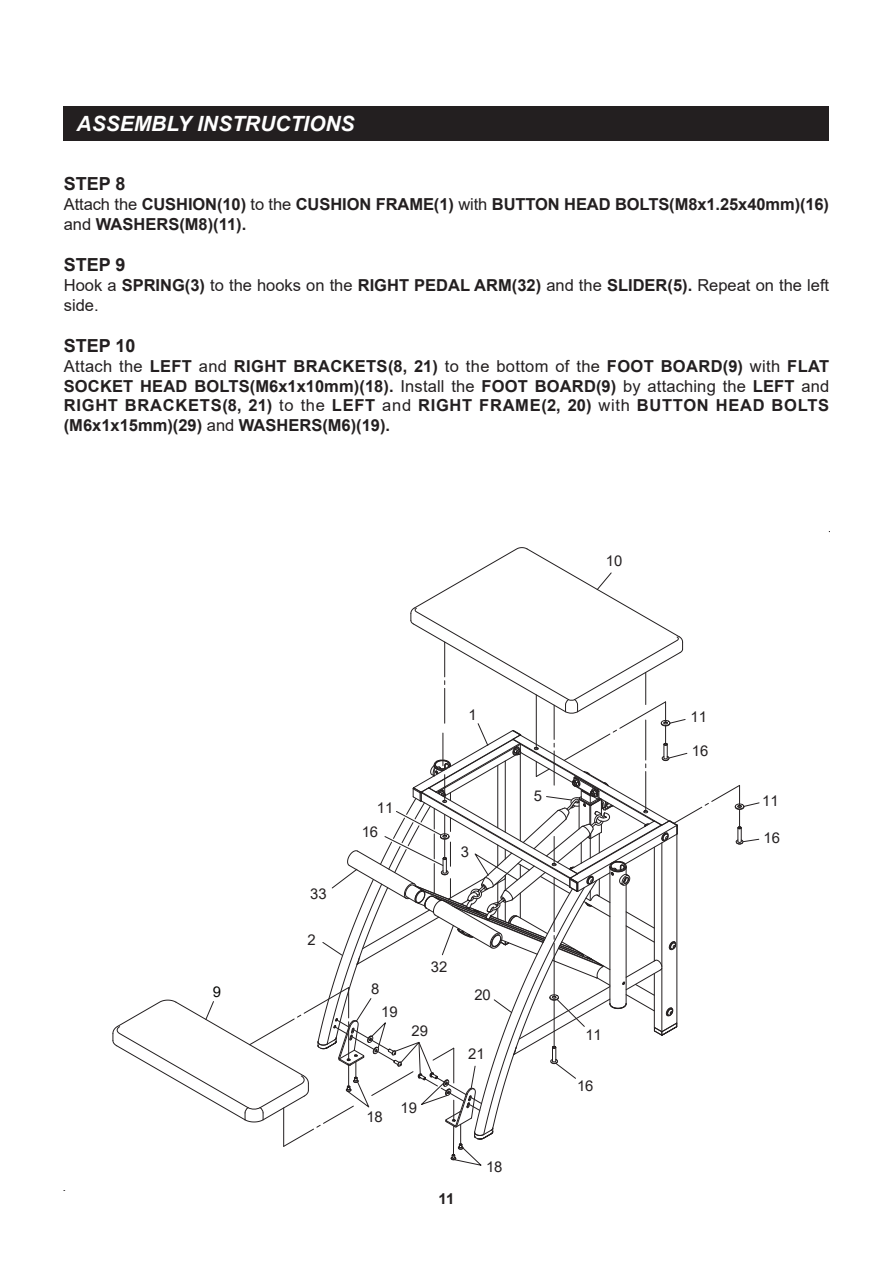
<style>
.page{position:relative;width:893px;height:1263px;background:#fff}
.page>*{position:absolute;margin:0;border:0;box-sizing:border-box;transform-origin:0 0}
.t1{font:italic 700 21px "Arial";color:#fff}
.t2{font:700 18px "Arial";color:#231f20}
.t3{font:700 16.5px/19.8px "Arial";color:#231f20}
.t4{font:16.5px/19.8px "Arial";color:#231f20}
.t5{font:700 15px "Arial";color:#231f20}
.t6{font:14.85px/24.5px "Arial";color:#231f20}
.t7{font:14.85px "Arial";color:#040503}
.s1{font-weight:400}
.s2{font-weight:700}
</style>
<div class="page">
<div style="left:64px;top:106px;width:765px;height:34px;background:#231f20"></div>
<svg style="left:112px;top:547px;width:648px;height:619px"></svg>
<p class="t1" style="left:77px;top:109px;width:280px">ASSEMBLY INSTRUCTIONS</p>
<p class="t2" style="left:64px;top:171px;width:63px">STEP 8</p>
<p class="t3" style="left:64px;top:195px;width:767px"><span class="s1">Attach the</span> CUSHION(10) <span class="s1">to the</span> CUSHION FRAME(1) <span class="s1">with</span> BUTTON HEAD BOLTS(M8x1.25x40mm)(16) <span class="s1">and</span> WASHERS(M8)(11).</p>
<p class="t2" style="left:64px;top:252px;width:63px">STEP 9</p>
<p class="t4" style="left:64px;top:275px;width:767px">Hook a <span class="s2">SPRING(3)</span> to the hooks on the <span class="s2">RIGHT PEDAL ARM(32)</span> and the <span class="s2">SLIDER(5).</span> Repeat on the left side.</p>
<p class="t2" style="left:64px;top:332px;width:73px">STEP 10</p>
<p class="t3" style="left:64px;top:356px;width:767px;text-align:justify"><span class="s1">Attach the</span> LEFT <span class="s1">and</span> RIGHT BRACKETS(8, 21) <span class="s1">to the bottom of the</span> FOOT BOARD(9) <span class="s1">with</span> FLAT SOCKET HEAD BOLTS(M6x1x10mm)(18). <span class="s1">Install the</span> FOOT BOARD(9) <span class="s1">by attaching the</span> LEFT <span class="s1">and </span>RIGHT BRACKETS(8, 21) <span class="s1">to the</span> LEFT <span class="s1">and</span> RIGHT FRAME(2, 20) <span class="s1">with</span> BUTTON HEAD BOLTS (M6x1x15mm)(29) <span class="s1">and</span> WASHERS(M6)(19).</p>
<p class="t7" style="left:213px;top:981px;width:10px">9</p>
<p class="t6" style="left:606px;top:548px;width:18px">10</p>
<p class="t6" style="left:310px;top:881px;width:18px">33</p>
<p class="t6" style="left:307px;top:927px;width:10px">2</p>
<p class="t6" style="left:362px;top:795px;width:33px;text-indent:15px">11<br>16</p>
<p class="t6" style="left:469px;top:702px;width:10px">1</p>
<p class="t6" style="left:461px;top:839px;width:10px">3</p>
<p class="t6" style="left:534px;top:783px;width:10px">5</p>
<p class="t6" style="left:371px;top:976px;width:10px">8</p>
<p class="t6" style="left:381px;top:1000px;width:18px">19</p>
<p class="t6" style="left:431px;top:955px;width:18px">32</p>
<p class="t6" style="left:411px;top:1018px;width:18px">29</p>
<p class="t6" style="left:474px;top:982px;width:18px">20</p>
<p class="t6" style="left:468px;top:1041px;width:18px">21</p>
<p class="t6" style="left:366px;top:1105px;width:18px">18</p>
<p class="t6" style="left:401px;top:1095px;width:18px">19</p>
<p class="t5" style="left:439px;top:1188px;width:17px">11</p>
<p class="t6" style="left:486px;top:1154px;width:18px">18</p>
<p class="t6" style="left:585px;top:1022px;width:18px">11</p>
<p class="t6" style="left:577px;top:1073px;width:18px">16</p>
<p class="t6" style="left:690px;top:705px;width:18px">11</p>
<p class="t6" style="left:692px;top:739px;width:18px">16</p>
<p class="t6" style="left:762px;top:789px;width:18px">11</p>
<p class="t6" style="left:763px;top:826px;width:18px">16</p>
</div>
